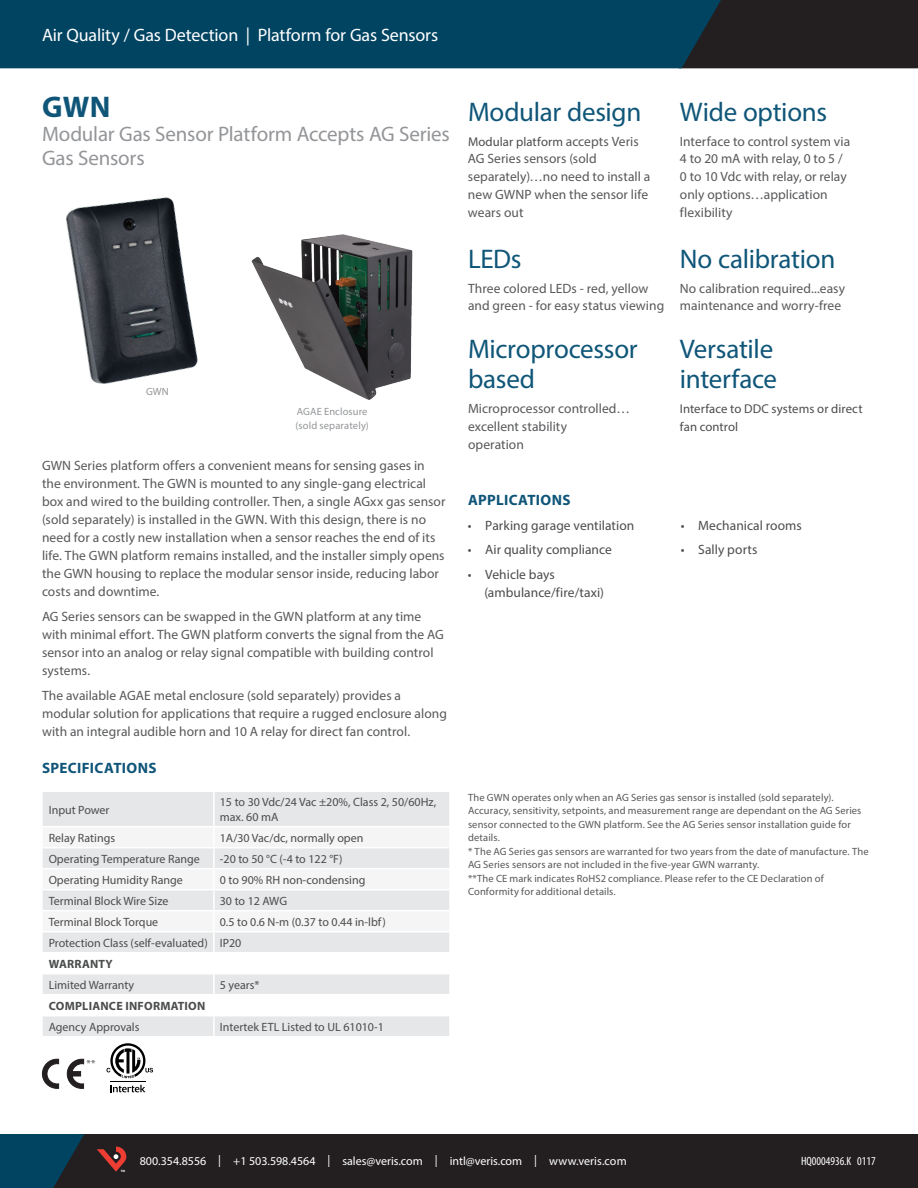
<style>
.page{position:relative;width:918px;height:1188px;background:#fff}
.page>*{position:absolute;margin:0;border:0;box-sizing:border-box;transform-origin:0 0}
.t1{font:700 30px "Myriad Pro";color:#0f5578}
.t2{font:27px/30px "Myriad Pro";letter-spacing:-.01em;color:#105679}
.t3{font:21px/24px "Myriad Pro";letter-spacing:-.005em;color:#939598}
.t4{font:18px "Myriad Pro";letter-spacing:-.005em;color:#fff}
.t5{font:700 15px "Myriad Pro";letter-spacing:.025em;color:#0f5578}
.t6{font:13.5px/18px "Myriad Pro";letter-spacing:.005em;color:#57585a}
.t7{font:13.5px/18px "Myriad Pro";letter-spacing:.005em;color:#4b4c4d}
.t8{font:12.75px/18px "Myriad Pro";letter-spacing:.005em;color:#4b4c4d}
.t9{font:12px/14.4px "Myriad Pro";color:#4b4c4d}
.t10{font:12px "Myriad Pro";color:#fff}
.t11{font:700 12px "Myriad Pro";letter-spacing:.02em;color:#4b4c4d}
.t12{font:condensed 12px "Myriad Pro";color:#fff}
.t13{font:10.5px/13.5px "Myriad Pro";letter-spacing:.015em;color:#57585a}
.t14{font:10.5px/13.5px "Myriad Pro";letter-spacing:.015em;color:#939598}
.t15{font:700 3.15px "Myriad Pro";color:#fff}
.s1{font-size:13.5px;color:#57585a}
</style>
<div class="page">
<div style="left:43px;top:792px;width:406px;height:244px;background:#e6e7e9"></div>
<svg style="left:43px;top:827px;width:406px;height:104px"></svg>
<svg style="left:43px;top:953px;width:406px;height:62px"></svg>
<hr style="left:213px;top:792px;width:2px;height:34px;background:#fff">
<hr style="left:43px;top:826px;width:171px;height:1px;background:#fff">
<hr style="left:214px;top:826px;width:235px;height:1px;background:#fff">
<hr style="left:213px;top:827px;width:2px;height:20px;background:#fff">
<hr style="left:43px;top:847px;width:171px;height:1px;background:#fff">
<hr style="left:214px;top:847px;width:235px;height:1px;background:#fff">
<hr style="left:213px;top:848px;width:2px;height:20px;background:#fff">
<hr style="left:43px;top:868px;width:171px;height:1px;background:#fff">
<hr style="left:214px;top:868px;width:235px;height:1px;background:#fff">
<hr style="left:213px;top:869px;width:2px;height:20px;background:#fff">
<hr style="left:43px;top:889px;width:171px;height:1px;background:#fff">
<hr style="left:214px;top:889px;width:235px;height:1px;background:#fff">
<hr style="left:213px;top:890px;width:2px;height:20px;background:#fff">
<hr style="left:43px;top:910px;width:171px;height:1px;background:#fff">
<hr style="left:214px;top:910px;width:235px;height:1px;background:#fff">
<hr style="left:213px;top:911px;width:2px;height:20px;background:#fff">
<hr style="left:43px;top:931px;width:171px;height:1px;background:#fff">
<hr style="left:214px;top:931px;width:235px;height:1px;background:#fff">
<hr style="left:213px;top:932px;width:2px;height:20px;background:#fff">
<hr style="left:213px;top:974px;width:2px;height:20px;background:#fff">
<hr style="left:43px;top:1015px;width:171px;height:1px;background:#fff">
<hr style="left:214px;top:1015px;width:236px;height:1px;background:#fff">
<hr style="left:213px;top:1016px;width:2px;height:20px;background:#fff">
<hr style="left:213px;top:953px;width:2px;height:20px;background:#fff">
<hr style="left:213px;top:995px;width:2px;height:20px;background:#fff">
<hr style="left:43px;top:952px;width:171px;height:1px;background:#fff">
<hr style="left:214px;top:952px;width:236px;height:1px;background:#fff">
<hr style="left:448px;top:953px;width:2px;height:20px;background:#fff">
<hr style="left:43px;top:973px;width:171px;height:1px;background:#fff">
<hr style="left:214px;top:973px;width:236px;height:1px;background:#fff">
<hr style="left:43px;top:994px;width:171px;height:1px;background:#fff">
<hr style="left:214px;top:994px;width:236px;height:1px;background:#fff">
<hr style="left:448px;top:995px;width:2px;height:20px;background:#fff">
<svg style="left:67px;top:1059px;width:17px;height:29px"></svg>
<svg style="left:42px;top:1059px;width:17px;height:29px"></svg>
<svg style="left:110px;top:1085px;width:35px;height:7px"></svg>
<hr style="left:110px;top:1081px;width:35px;height:1px;background:#000">
<svg style="left:107px;top:1043px;width:46px;height:35px"></svg>
<img style="left:66px;top:197px;width:132px;height:187px">
<img style="left:251px;top:234px;width:162px;height:166px">
<div style="left:84px;top:1134px;width:834px;height:54px;background:#231f20"></div>
<svg style="left:0;top:1134px;width:84px;height:54px;background:#063d55"></svg>
<div style="left:729px;top:0;width:189px;height:68px;background:#231f20"></div>
<svg style="left:97px;top:1147px;width:29px;height:25px"></svg>
<div style="left:0;top:0;width:729px;height:68px;background:#004462"></div>
<h3 class="t4" style="left:42px;top:24px;width:398px">Air Quality / Gas Detection | Platform for Gas Sensors</h3>
<h1 class="t1" style="left:42px;top:87px;width:70px">GWN</h1>
<h3 class="t3" style="left:42px;top:122px;width:409px">Modular Gas Sensor Platform Accepts AG Series<br>Gas Sensors</h3>
<p class="t14" style="left:146px;top:384px;width:24px">GWN</p>
<p class="t14" style="left:296px;top:405px;width:75px">AGAE Enclosure (sold separately)</p>
<p class="t6" style="left:42px;top:456px;width:405px">GWN Series platform offers a convenient means for sensing gases in the environment. The GWN is mounted to any single-gang electrical box and wired to the building controller. Then, a single AGxx gas sensor (sold separately) is installed in the GWN. With this design, there is no need for a costly new installation when a sensor reaches the end of its life. The GWN platform remains installed, and the installer simply opens the GWN housing to replace the modular sensor inside, reducing labor costs and downtime.</p>
<p class="t6" style="left:42px;top:607px;width:403px">AG Series sensors can be swapped in the GWN platform at any time with minimal effort. The GWN platform converts the signal from the AG sensor into an analog or relay signal compatible with building control systems.</p>
<p class="t6" style="left:42px;top:686px;width:407px">The available AGAE metal enclosure (sold separately) provides a modular solution for applications that require a rugged enclosure along with an integral audible horn and 10 A relay for direct fan control.</p>
<p class="t5" style="left:42px;top:758px;width:116px">SPECIFICATIONS</p>
<p class="t9" style="left:49px;top:802px;width:62px">Input Power</p>
<p class="t9" style="left:220px;top:795px;width:218px">15 to 30 Vdc/24 Vac ±20%, Class 2, 50/60Hz, max. 60 mA</p>
<p class="t9" style="left:49px;top:830px;width:68px">Relay Ratings</p>
<p class="t9" style="left:220px;top:830px;width:145px">1A/30 Vac/dc, normally open</p>
<p class="t9" style="left:49px;top:851px;width:153px">Operating Temperature Range</p>
<p class="t9" style="left:220px;top:851px;width:124px">-20 to 50 °C (-4 to 122 °F)</p>
<p class="t9" style="left:49px;top:872px;width:136px">Operating Humidity Range</p>
<p class="t9" style="left:220px;top:872px;width:147px">0 to 90% RH non-condensing</p>
<p class="t9" style="left:49px;top:893px;width:121px">Terminal Block Wire Size</p>
<p class="t9" style="left:220px;top:893px;width:69px">30 to 12 AWG</p>
<p class="t9" style="left:49px;top:914px;width:111px">Terminal Block Torque</p>
<p class="t9" style="left:49px;top:911px;width:339px;line-height:21px;text-indent:171px">0.5 to 0.6 N-m (0.37 to 0.44 in-lbf)<br>Protection Class (self-evaluated) IP20</p>
<p class="t11" style="left:49px;top:956px;width:65px">WARRANTY</p>
<p class="t9" style="left:49px;top:977px;width:87px">Limited Warranty</p>
<p class="t9" style="left:220px;top:977px;width:41px">5 years*</p>
<p class="t11" style="left:49px;top:998px;width:158px">COMPLIANCE INFORMATION</p>
<p class="t9" style="left:49px;top:1019px;width:92px">Agency Approvals</p>
<p class="t9" style="left:220px;top:1019px;width:166px">Intertek ETL Listed to UL 61010-1</p>
<p class="t13" style="left:86px;top:1056px;width:10px">**</p>
<h2 class="t2" style="left:468px;top:96px;width:175px">Modular design</h2>
<p class="t8" style="left:468px;top:132px;width:172px">Modular platform <span class="s1">accepts Veris</span></p>
<p class="t6" style="left:468px;top:150px;width:184px">AG Series sensors (sold separately)…no need to install a new GWNP when the sensor life wears out</p>
<h2 class="t2" style="left:468px;top:243px;width:55px">LEDs</h2>
<p class="t6" style="left:468px;top:279px;width:198px">Three colored LEDs - red, yellow and green - for easy status viewing</p>
<h2 class="t2" style="left:468px;top:333px;width:171px">Microprocessor based</h2>
<p class="t6" style="left:468px;top:399px;width:163px">Microprocessor controlled… excellent stability<br>operation</p>
<h2 class="t2" style="left:680px;top:96px;width:149px">Wide options</h2>
<p class="t6" style="left:680px;top:132px;width:172px">Interface to control system via<br>4 to 20 mA with relay, 0 to 5 /<br>0 to 10 Vdc with relay, or relay only options…application flexibility</p>
<h2 class="t2" style="left:680px;top:243px;width:157px">No calibration</h2>
<p class="t6" style="left:680px;top:279px;width:167px">No calibration required...easy maintenance and worry-free</p>
<h2 class="t2" style="left:680px;top:333px;width:99px">Versatile interface</h2>
<p class="t8" style="left:680px;top:399px;width:184px">Interface to DDC systems or direct fan control</p>
<p class="t5" style="left:468px;top:490px;width:104px">APPLICATIONS</p>
<p class="t7" style="left:468px;top:516px;width:168px">• Parking garage ventilation</p>
<p class="t7" style="left:468px;top:541px;width:145px">• Air quality compliance</p>
<p class="t7" style="left:484px;top:565px;width:121px;text-indent:-16px">• Vehicle bays (ambulance/fire/taxi)</p>
<p class="t7" style="left:681px;top:516px;width:122px">• Mechanical rooms</p>
<p class="t7" style="left:681px;top:541px;width:78px">• Sally ports</p>
<p class="t13" style="left:468px;top:790px;width:402px">The GWN operates only when an AG Series gas sensor is installed (sold separately).<br>Accuracy, sensitivity, setpoints, and measurement range are dependant on the AG Series sensor connected to the GWN platform. See the AG Series sensor installation guide for details.<br>* The AG Series gas sensors are warranted for two years from the date of manufacture. The AG Series sensors are not included in the five-year GWN warranty.<br>**The CE mark indicates RoHS2 compliance. Please refer to the CE Declaration of Conformity for additional details.</p>
<p class="t15" style="left:121px;top:1169px;width:6px">TM</p>
<p class="t10" style="left:140px;top:1153px;width:488px">800.354.8556 | +1 503.598.4564 | sales@veris.com | intl@veris.com | www.veris.com</p>
<p class="t12" style="left:801px;top:1154px;width:76px">HQ0004936.K 0117</p>
</div>
